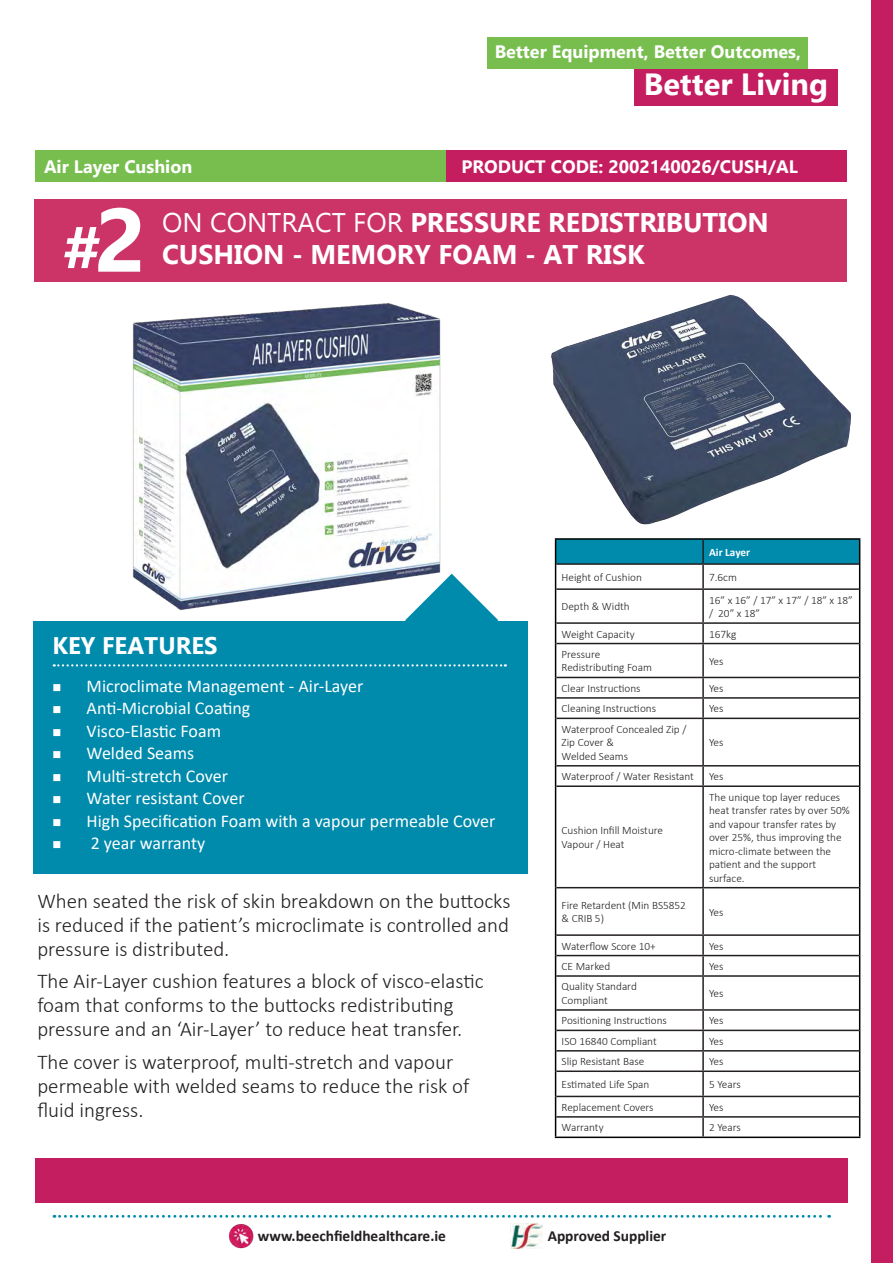
<style>
.page{position:relative;width:893px;height:1263px;background:#fff}
.page>*{position:absolute;margin:0;border:0;box-sizing:border-box;transform-origin:0 0}
.t1{font:700 64.05px "Gadugi";color:#fff}
.t2{font:700 30.6px "Gadugi";color:#fff}
.t3{font:700 27px "Gadugi";color:#fff}
.t4{font:700 24px "Gadugi";color:#fff}
.t5{font:300 21px/24px "Calibri";color:#231f20}
.t6{font:18px "Calibri";color:#fff}
.t7{font:700 18px "Gadugi";color:#fff}
.t8{font:700 15.45px "Calibri";color:#231f20}
.t9{font:300 11.25px/13.5px "Calibri";color:#231f20}
.t10{font:700 11.25px "Calibri";color:#fff}
.s1{font-weight:400}
.s2{font-size:90px}
</style>
<div class="page">
<div style="left:487px;top:37px;width:320px;height:32px;background:#77be4e"></div>
<div style="left:634px;top:69px;width:203px;height:37px;background:#c41d60"></div>
<svg style="left:54px;top:1215px;width:776px;height:3px"></svg>
<img style="left:228px;top:1223px;width:26px;height:26px">
<img style="left:510px;top:1223px;width:33px;height:25px">
<div style="left:872px;top:0;width:21px;height:1263px;background:#c41d60"></div>
<div style="left:34px;top:621px;width:494px;height:253px;background:#008aac"></div>
<div style="left:35px;top:1157px;width:812px;height:45px;background:#c41d60"></div>
<div style="left:35px;top:150px;width:569px;height:32px;background:#77be4e"></div>
<div style="left:446px;top:150px;width:400px;height:32px;background:#c41d60"></div>
<div style="left:34px;top:199px;width:812px;height:83px;background:#c36"></div>
<img style="left:132px;top:303px;width:309px;height:236px">
<img style="left:551px;top:295px;width:300px;height:230px">
<hr style="left:555px;top:538px;width:148px;height:2px;background:#000">
<hr style="left:703px;top:538px;width:157px;height:2px;background:#000">
<hr style="left:555px;top:643px;width:1px;height:34px;background:#000">
<hr style="left:859px;top:643px;width:1px;height:34px;background:#000">
<svg style="left:555px;top:677px;width:1px;height:41px"></svg>
<svg style="left:859px;top:677px;width:1px;height:41px"></svg>
<hr style="left:555px;top:718px;width:1px;height:48px;background:#000">
<hr style="left:859px;top:718px;width:1px;height:48px;background:#000">
<svg style="left:555px;top:766px;width:1px;height:20px"></svg>
<svg style="left:859px;top:766px;width:1px;height:20px"></svg>
<hr style="left:555px;top:786px;width:1px;height:102px;background:#000">
<hr style="left:859px;top:786px;width:1px;height:102px;background:#000">
<hr style="left:555px;top:888px;width:1px;height:47px;background:#000">
<hr style="left:859px;top:888px;width:1px;height:47px;background:#000">
<svg style="left:555px;top:935px;width:1px;height:41px"></svg>
<svg style="left:859px;top:935px;width:1px;height:41px"></svg>
<hr style="left:555px;top:976px;width:1px;height:34px;background:#000">
<hr style="left:859px;top:976px;width:1px;height:34px;background:#000">
<svg style="left:555px;top:1010px;width:1px;height:126px"></svg>
<svg style="left:859px;top:1010px;width:1px;height:126px"></svg>
<hr style="left:555px;top:1136px;width:148px;height:2px;background:#000">
<hr style="left:703px;top:1136px;width:157px;height:2px;background:#000">
<svg style="left:54px;top:539px;width:806px;height:128px"></svg>
<hr style="left:556px;top:643px;width:147px;height:1px;background:#231f20">
<hr style="left:703px;top:643px;width:156px;height:1px;background:#231f20">
<hr style="left:702px;top:644px;width:2px;height:33px;background:#231f20">
<hr style="left:556px;top:677px;width:147px;height:1px;background:#231f20">
<hr style="left:703px;top:677px;width:156px;height:1px;background:#231f20">
<hr style="left:556px;top:697px;width:147px;height:2px;background:#231f20">
<hr style="left:703px;top:697px;width:156px;height:2px;background:#231f20">
<svg style="left:702px;top:678px;width:2px;height:40px"></svg>
<hr style="left:556px;top:718px;width:147px;height:1px;background:#231f20">
<hr style="left:703px;top:718px;width:156px;height:1px;background:#231f20">
<hr style="left:702px;top:719px;width:2px;height:46px;background:#231f20">
<hr style="left:556px;top:765px;width:147px;height:1px;background:#231f20">
<hr style="left:703px;top:765px;width:156px;height:1px;background:#231f20">
<svg style="left:702px;top:766px;width:2px;height:19px"></svg>
<hr style="left:556px;top:785px;width:147px;height:2px;background:#231f20">
<hr style="left:703px;top:785px;width:156px;height:2px;background:#231f20">
<hr style="left:702px;top:787px;width:2px;height:100px;background:#231f20">
<hr style="left:556px;top:887px;width:147px;height:1px;background:#231f20">
<hr style="left:703px;top:887px;width:156px;height:1px;background:#231f20">
<hr style="left:702px;top:888px;width:2px;height:46px;background:#231f20">
<hr style="left:556px;top:934px;width:147px;height:2px;background:#231f20">
<hr style="left:703px;top:934px;width:156px;height:2px;background:#231f20">
<hr style="left:556px;top:955px;width:147px;height:1px;background:#231f20">
<hr style="left:703px;top:955px;width:156px;height:1px;background:#231f20">
<svg style="left:702px;top:936px;width:2px;height:39px"></svg>
<hr style="left:556px;top:975px;width:147px;height:2px;background:#231f20">
<hr style="left:703px;top:975px;width:156px;height:2px;background:#231f20">
<hr style="left:702px;top:977px;width:2px;height:32px;background:#231f20">
<hr style="left:556px;top:1009px;width:147px;height:2px;background:#231f20">
<hr style="left:703px;top:1009px;width:156px;height:2px;background:#231f20">
<hr style="left:556px;top:1030px;width:147px;height:1px;background:#231f20">
<hr style="left:703px;top:1030px;width:156px;height:1px;background:#231f20">
<hr style="left:556px;top:1050px;width:147px;height:1px;background:#231f20">
<hr style="left:703px;top:1050px;width:156px;height:1px;background:#231f20">
<svg style="left:702px;top:1011px;width:2px;height:59px"></svg>
<hr style="left:556px;top:1070px;width:147px;height:2px;background:#231f20">
<hr style="left:703px;top:1070px;width:156px;height:2px;background:#231f20">
<hr style="left:702px;top:1072px;width:2px;height:24px;background:#231f20">
<hr style="left:556px;top:1096px;width:147px;height:1px;background:#231f20">
<hr style="left:703px;top:1096px;width:156px;height:1px;background:#231f20">
<hr style="left:556px;top:1116px;width:147px;height:1px;background:#231f20">
<hr style="left:703px;top:1116px;width:156px;height:1px;background:#231f20">
<svg style="left:702px;top:1097px;width:2px;height:39px"></svg>
<p class="t7" style="left:495px;top:40px;width:308px">Better Equipment, Better Outcomes,</p>
<p class="t2" style="left:644px;top:65px;width:186px">Better Living</p>
<p class="t7" style="left:44px;top:155px;width:150px">Air Layer Cushion</p>
<p class="t7" style="left:461px;top:155px;width:338px">PRODUCT CODE: 2002140026/CUSH/AL</p>
<p class="t3" style="left:162px;top:206px;width:608px"><span class="s1">ON CONTRACT FOR</span> PRESSURE REDISTRIBUTION</p>
<p class="t1" style="left:63px;top:210px;width:85px">#<span class="s2">2</span></p>
<p class="t3" style="left:162px;top:238px;width:484px">CUSHION - MEMORY FOAM - AT RISK</p>
<p class="t4" style="left:53px;top:631px;width:166px">KEY FEATURES</p>
<p class="t6" style="left:53px;top:673px;width:312px">■ Microclimate Management - Air-Layer</p>
<p class="t6" style="left:53px;top:696px;width:199px">■ Anti-Microbial Coating</p>
<p class="t6" style="left:53px;top:718px;width:170px">■ Visco-Elastic Foam</p>
<p class="t6" style="left:53px;top:741px;width:143px">■ Welded Seams</p>
<p class="t6" style="left:53px;top:763px;width:177px">■ Multi-stretch Cover</p>
<p class="t6" style="left:53px;top:786px;width:194px">■ Water resistant Cover</p>
<p class="t6" style="left:53px;top:808px;width:444px">■ High Specification Foam with a vapour permeable Cover</p>
<p class="t6" style="left:53px;top:831px;width:154px">■ 2 year warranty</p>
<p class="t5" style="left:37px;top:889px;width:475px;text-align:justify">When seated the risk of skin breakdown on the buttocks is reduced if the patient’s microclimate is controlled and pressure is distributed.</p>
<p class="t5" style="left:37px;top:969px;width:448px">The Air-Layer cushion features a block of visco-elastic foam that conforms to the buttocks redistributing pressure and an ‘Air-Layer’ to reduce heat transfer.</p>
<p class="t5" style="left:37px;top:1050px;width:433px">The cover is waterproof, multi-stretch and vapour permeable with welded seams to reduce the risk of fluid ingress.</p>
<p class="t10" style="left:709px;top:544px;width:43px">Air Layer</p>
<p class="t9" style="left:562px;top:570px;width:82px">Height of Cushion</p>
<p class="t9" style="left:709px;top:570px;width:29px">7.6cm</p>
<p class="t9" style="left:562px;top:600px;width:70px">Depth &amp; Width</p>
<p class="t9" style="left:709px;top:593px;width:145px">16” x 16” / 17” x 17” / 18” x 18” / 20” x 18”</p>
<p class="t9" style="left:562px;top:627px;width:75px">Weight Capacity</p>
<p class="t9" style="left:709px;top:627px;width:29px">167kg</p>
<p class="t9" style="left:562px;top:647px;width:40px">Pressure</p>
<p class="t9" style="left:562px;top:661px;width:92px">Redistributing Foam</p>
<p class="t9" style="left:709px;top:654px;width:16px">Yes</p>
<p class="t9" style="left:562px;top:681px;width:80px">Clear Instructions</p>
<p class="t9" style="left:709px;top:681px;width:16px">Yes</p>
<p class="t9" style="left:562px;top:702px;width:96px">Cleaning Instructions</p>
<p class="t9" style="left:709px;top:702px;width:16px">Yes</p>
<p class="t9" style="left:562px;top:722px;width:126px">Waterproof Concealed Zip /<br>Zip Cover &amp;</p>
<p class="t9" style="left:562px;top:749px;width:68px">Welded Seams</p>
<p class="t9" style="left:709px;top:736px;width:16px">Yes</p>
<p class="t9" style="left:562px;top:770px;width:134px">Waterproof / Water Resistant</p>
<p class="t9" style="left:709px;top:770px;width:16px">Yes</p>
<p class="t9" style="left:562px;top:824px;width:103px">Cushion Infill Moisture<br>Vapour / Heat</p>
<p class="t9" style="left:709px;top:790px;width:142px">The unique top layer reduces heat transfer rates by over 50% and vapour transfer rates by over 25%, thus improving the micro-climate between the</p>
<p class="t9" style="left:709px;top:858px;width:109px">patient and the support surface.</p>
<p class="t9" style="left:562px;top:898px;width:126px">Fire Retardent (Min BS5852 &amp; CRIB 5)</p>
<p class="t9" style="left:709px;top:905px;width:16px">Yes</p>
<p class="t9" style="left:562px;top:939px;width:96px">Waterflow Score 10+</p>
<p class="t9" style="left:709px;top:939px;width:16px">Yes</p>
<p class="t9" style="left:562px;top:959px;width:50px">CE Marked</p>
<p class="t9" style="left:709px;top:959px;width:16px">Yes</p>
<p class="t9" style="left:562px;top:980px;width:77px">Quality Standard</p>
<p class="t9" style="left:562px;top:993px;width:48px">Compliant</p>
<p class="t9" style="left:709px;top:987px;width:16px">Yes</p>
<p class="t9" style="left:562px;top:1014px;width:107px">Positioning Instructions</p>
<p class="t9" style="left:709px;top:1014px;width:16px">Yes</p>
<p class="t9" style="left:562px;top:1034px;width:97px">ISO 16840 Compliant</p>
<p class="t9" style="left:709px;top:1034px;width:16px">Yes</p>
<p class="t9" style="left:562px;top:1055px;width:84px">Slip Resistant Base</p>
<p class="t9" style="left:709px;top:1055px;width:16px">Yes</p>
<p class="t9" style="left:562px;top:1077px;width:89px">Estimated Life Span</p>
<p class="t9" style="left:709px;top:1077px;width:33px">5 Years</p>
<p class="t9" style="left:562px;top:1100px;width:93px">Replacement Covers</p>
<p class="t9" style="left:709px;top:1100px;width:16px">Yes</p>
<p class="t9" style="left:562px;top:1121px;width:44px">Warranty</p>
<p class="t9" style="left:709px;top:1121px;width:33px">2 Years</p>
<p class="t8" style="left:258px;top:1225px;width:190px">www.beechfieldhealthcare.ie</p>
<p class="t8" style="left:548px;top:1225px;width:120px">Approved Supplier</p>
</div>
